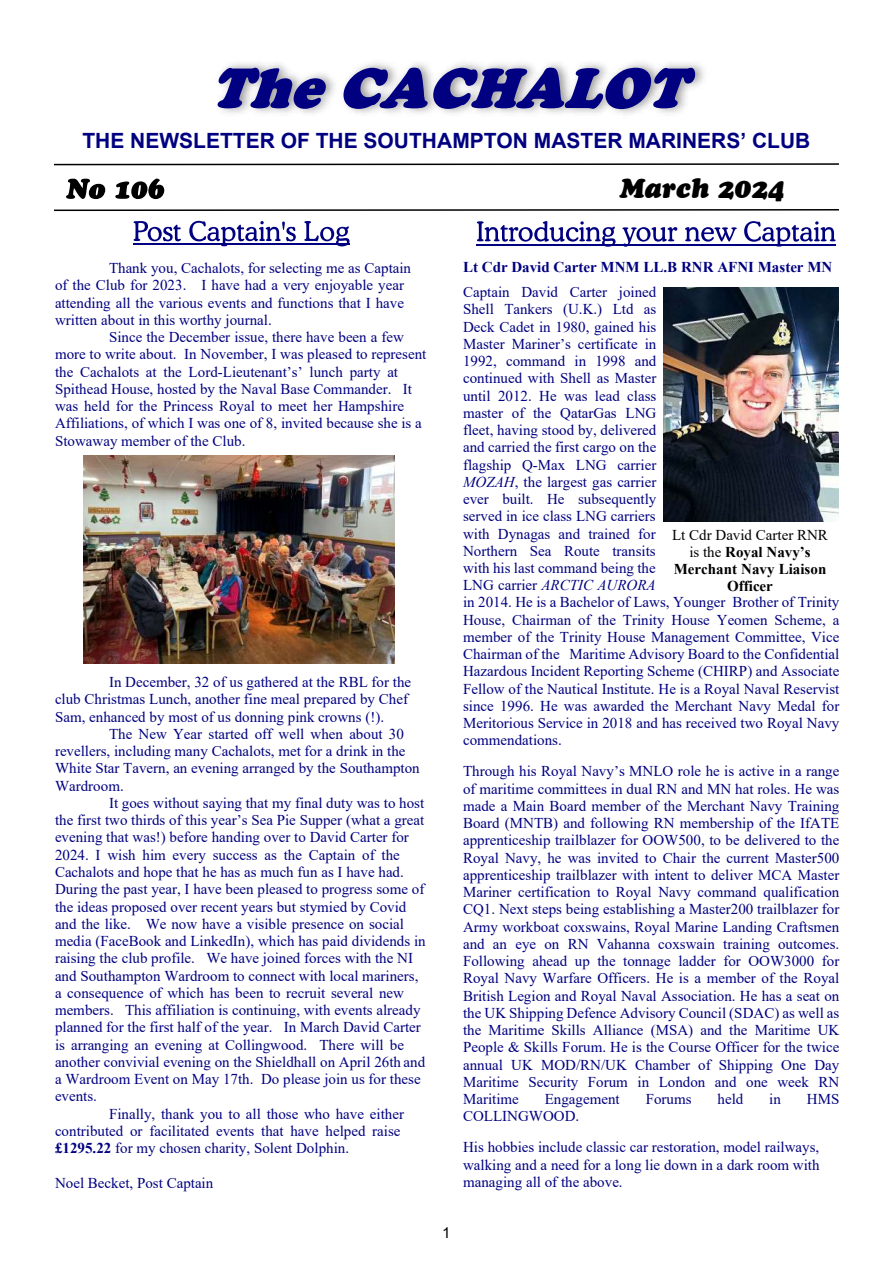
<style>
.page{position:relative;width:893px;height:1263px;background:#fff}
.page>*{position:absolute;margin:0;border:0;box-sizing:border-box;transform-origin:0 0}
.t1{font:27px "Cooper BT Black Italic Headline";color:#000}
.t2{font:700 21px "Arial";color:#000080}
.t3{font:15px/17.2px "Times New Roman";color:#000080}
.t4{font:700 15px/17.2px "Times New Roman";color:#000;text-align:center}
.t5{font:700 15px "Times New Roman";color:#000080}
.t6{font:15px "Arial";color:#000}
.s1{font-weight:700}
.s2{font-style:italic}
.s3{font-weight:400}
</style>
<div class="page">
<svg style="left:66px;top:179px;width:39px;height:20px"></svg>
<svg style="left:115px;top:179px;width:49px;height:20px"></svg>
<svg style="left:54px;top:209px;width:785px;height:3px"></svg>
<svg style="left:54px;top:163px;width:785px;height:3px"></svg>
<img style="left:222px;top:62px;width:482px;height:52px">
<svg style="left:217px;top:68px;width:109px;height:41px"></svg>
<svg style="left:343px;top:68px;width:352px;height:41px;background:#5b5ba6"></svg>
<svg style="left:134px;top:221px;width:47px;height:20px"></svg>
<svg style="left:189px;top:221px;width:107px;height:25px"></svg>
<svg style="left:304px;top:221px;width:45px;height:25px"></svg>
<hr style="left:133px;top:244px;width:216px;height:1px;background:#000080">
<img style="left:663px;top:287px;width:176px;height:234px">
<svg style="left:477px;top:221px;width:138px;height:26px"></svg>
<svg style="left:622px;top:227px;width:55px;height:20px"></svg>
<svg style="left:685px;top:227px;width:52px;height:15px"></svg>
<svg style="left:744px;top:221px;width:91px;height:26px"></svg>
<hr style="left:476px;top:244px;width:360px;height:1px;background:#000080">
<img style="left:83px;top:456px;width:311px;height:208px">
<h2 class="t2" style="left:82px;top:133px;width:729px">THE NEWSLETTER OF THE SOUTHAMPTON MASTER MARINERS’ CLUB</h2>
<h1 class="t1" style="left:620px;top:177px;width:167px">March 2024</h1>
<p class="t3" style="left:55px;top:261px;width:358px;text-indent:54px">Thank you, Cachalots, for selecting me as Captain of the Club for 2023. I have had a very enjoyable year attending all the various events and functions that I have written about in this worthy journal.</p>
<p class="t3" style="left:55px;top:330px;width:373px;text-indent:54px">Since the December issue, there have been a few more to write about. In November, I was pleased to represent the Cachalots at the Lord-Lieutenant’s’ lunch party at Spithead House, hosted by the Naval Base Commander. It was held for the Princess Royal to meet her Hampshire Affiliations, of which I was one of 8, invited because she is a Stowaway member of the Club.</p>
<p class="t3" style="left:55px;top:675px;width:358px;text-indent:54px">In December, 32 of us gathered at the RBL for the club Christmas Lunch, another fine meal prepared by Chef<br>Sam, enhanced by most of us donning pink crowns (!).</p>
<p class="t3" style="left:55px;top:727px;width:366px;text-indent:54px">The New Year started off well when about 30 revellers, including many Cachalots, met for a drink in the White Star Tavern, an evening arranged by the Southampton Wardroom.</p>
<p class="t3" style="left:55px;top:796px;width:372px;text-indent:54px">It goes without saying that my final duty was to host the first two thirds of this year’s Sea Pie Supper (what a great evening that was!) before handing over to David Carter for 2024. I wish him every success as the Captain of the Cachalots and hope that he has as much fun as I have had.<br>During the past year, I have been pleased to progress some of the ideas proposed over recent years but stymied by Covid and the like. We now have a visible presence on social media (FaceBook and LinkedIn), which has paid dividends in raising the club profile. We have joined forces with the NI and Southampton Wardroom to connect with local mariners, a consequence of which has been to recruit several new members. This affiliation is continuing, with events already planned for the first half of the year. In March David Carter is arranging an evening at Collingwood. There will be another convivial evening on the Shieldhall on April 26th and a Wardroom Event on May 17th. Do please join us for these events.</p>
<p class="t3" style="left:55px;top:1106px;width:350px;text-indent:54px">Finally, thank you to all those who have either contributed or facilitated events that have helped raise <span class="s1">£1295.22</span> for my chosen charity, Solent Dolphin.</p>
<p class="t3" style="left:55px;top:1175px;width:160px">Noel Becket, Post Captain</p>
<p class="t5" style="left:463px;top:262px;width:371px">Lt Cdr David Carter MNM LL.B RNR AFNI Master MN</p>
<p class="t3" style="left:463px;top:285px;width:378px">Captain David Carter joined<br>Shell Tankers (U.K.) Ltd as<br>Deck Cadet in 1980, gained his<br>Master Mariner’s certificate in<br>1992, command in 1998 and<br>continued with Shell as Master<br>until 2012. He was lead class<br>master of the QatarGas LNG<br>fleet, having stood by, delivered<br>and carried the first cargo on the<br>flagship Q-Max LNG carrier<br><span class="s2">MOZAH</span>, the largest gas carrier<br>ever built. He subsequently<br>served in ice class LNG carriers<br>with Dynagas and trained for<br>Northern Sea Route transits<br>with his last command being the<br>LNG carrier <span class="s2">ARCTIC AURORA<br></span>in 2014. He is a Bachelor of Laws, Younger Brother of Trinity House, Chairman of the Trinity House Yeomen Scheme, a member of the Trinity House Management Committee, Vice Chairman of the Maritime Advisory Board to the Confidential Hazardous Incident Reporting Scheme (CHIRP) and Associate Fellow of the Nautical Institute. He is a Royal Naval Reservist since 1996. He was awarded the Merchant Navy Medal for Meritorious Service in 2018 and has received two Royal Navy commendations.</p>
<p class="t3" style="left:463px;top:764px;width:378px;text-align:justify">Through his Royal Navy’s MNLO role he is active in a range of maritime committees in dual RN and MN hat roles. He was made a Main Board member of the Merchant Navy Training Board (MNTB) and following RN membership of the IfATE apprenticeship trailblazer for OOW500, to be delivered to the Royal Navy, he was invited to Chair the current Master500 apprenticeship trailblazer with intent to deliver MCA Master Mariner certification to Royal Navy command qualification CQ1. Next steps being establishing a Master200 trailblazer for Army workboat coxswains, Royal Marine Landing Craftsmen and an eye on RN Vahanna coxswain training outcomes.<br>Following ahead up the tonnage ladder for OOW3000 for Royal Navy Warfare Officers. He is a member of the Royal British Legion and Royal Naval Association. He has a seat on the UK Shipping Defence Advisory Council (SDAC) as well as the Maritime Skills Alliance (MSA) and the Maritime UK People &amp; Skills Forum. He is the Course Officer for the twice annual UK MOD/RN/UK Chamber of Shipping One Day Maritime Security Forum in London and one week RN Maritime</p>
<p class="t4" style="left:672px;top:528px;width:157px"><span class="s3">Lt Cdr David Carter RNR is the</span> Royal Navy’s<br>Merchant Navy Liaison<br>Officer</p>
<p class="t3" style="left:545px;top:1092px;width:77px">Engagement</p>
<p class="t3" style="left:646px;top:1092px;width:47px">Forums</p>
<p class="t3" style="left:717px;top:1092px;width:27px">held</p>
<p class="t3" style="left:769px;top:1092px;width:13px">in</p>
<p class="t3" style="left:807px;top:1092px;width:34px">HMS</p>
<p class="t3" style="left:463px;top:1102px;width:358px;line-height:31px">COLLINGWOOD.<br>His hobbies include classic car restoration, model railways,</p>
<p class="t3" style="left:463px;top:1157px;width:358px">walking and a need for a long lie down in a dark room with managing all of the above.</p>
<p class="t6" style="left:442px;top:1227px;width:10px">1</p>
</div>
